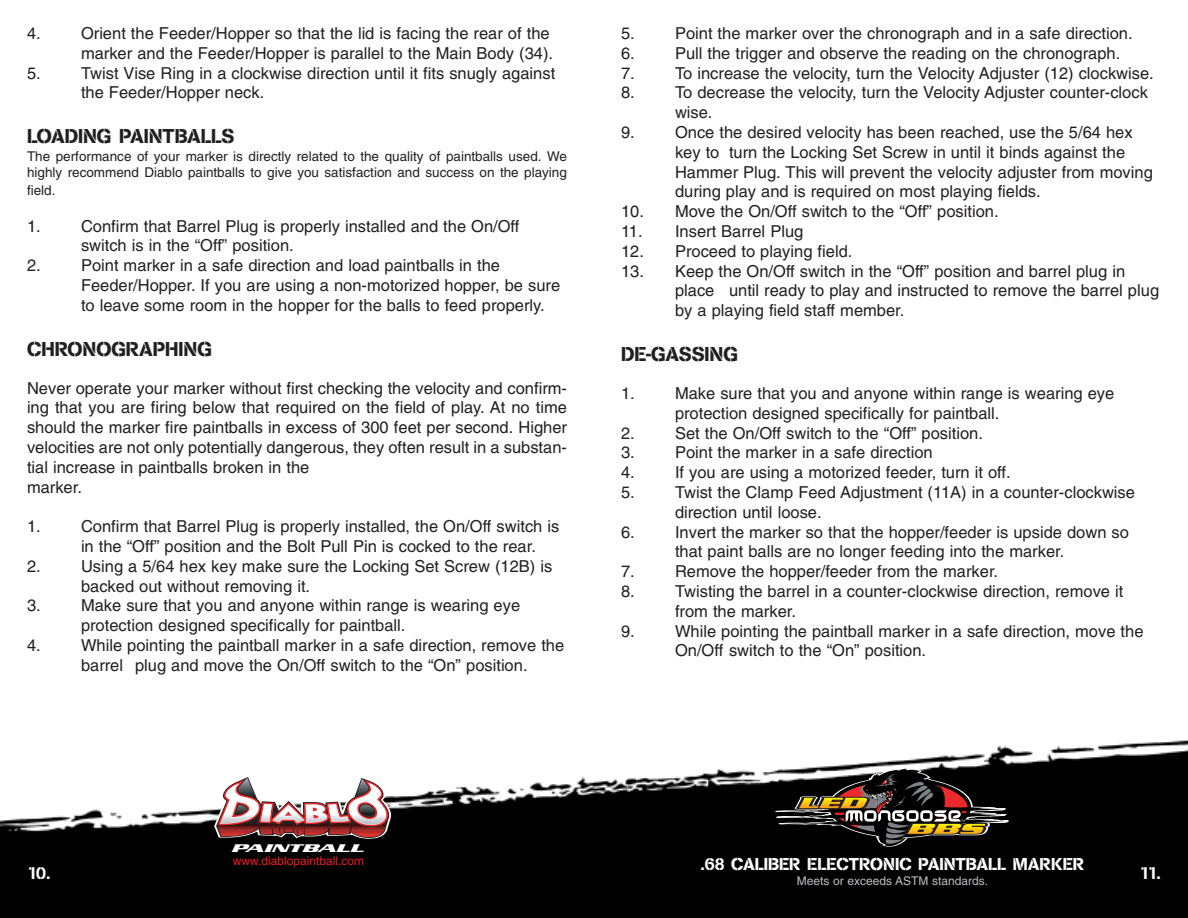
<style>
.page{position:relative;width:1188px;height:918px;background:#fff}
.page>*{position:absolute;margin:0;border:0;box-sizing:border-box;transform-origin:0 0}
.t1{font:21px "Cargo D";color:#231f20}
.t2{font:18px "Cargo D";color:#fff}
.t3{font:16.5px/19.8px "Helvetica";color:#231f20}
.t4{font:13.5px/16.8px "Helvetica";color:#231f20;text-align:justify}
.t5{font:12px "Helvetica";color:#bcbdc0}
.t6{font:12px "Helvetica";color:#ee1d23}
.t7{font:italic 700 11.55px "Serpentine D";color:#fff;scale:1.82 1}
</style>
<div class="page">
<img style="left:0;top:740px;width:1188px;height:178px">
<svg style="left:215px;top:775px;width:175px;height:64px"></svg>
<svg style="left:776px;top:768px;width:233px;height:78px"></svg>
<p class="t3" style="left:27px;top:25px;width:15px">4.</p>
<p class="t3" style="left:81px;top:25px;width:474px">Orient the Feeder/Hopper so that the lid is facing the rear of the marker and the Feeder/Hopper is parallel to the Main Body (34).</p>
<p class="t3" style="left:27px;top:64px;width:15px">5.</p>
<p class="t3" style="left:81px;top:64px;width:476px">Twist Vise Ring in a clockwise direction until it fits snugly against the Feeder/Hopper neck.</p>
<p class="t1" style="left:27px;top:124px;width:209px">LOADING PAINTBALLS</p>
<p class="t4" style="left:27px;top:149px;width:542px">The performance of your marker is directly related to the quality of paintballs used. We highly recommend Diablo paintballs to give you satisfaction and success on the playing field.</p>
<p class="t3" style="left:27px;top:217px;width:15px">1.</p>
<p class="t3" style="left:81px;top:217px;width:440px">Confirm that Barrel Plug is properly installed and the On/Off switch is in the “Off” position.</p>
<p class="t3" style="left:27px;top:257px;width:15px">2.</p>
<p class="t3" style="left:81px;top:257px;width:481px">Point marker in a safe direction and load paintballs in the<br>Feeder/Hopper. If you are using a non-motorized hopper, be sure to leave some room in the hopper for the balls to feed properly.</p>
<p class="t1" style="left:27px;top:336px;width:186px">CHRONOGRAPHING</p>
<p class="t3" style="left:27px;top:379px;width:542px">Never operate your marker without first checking the velocity and confirm&shy;ing that you are firing below that required on the field of play. At no time should the marker fire paintballs in excess of 300 feet per second. Higher velocities are not only potentially dangerous, they often result in a substan&shy;tial increase in paintballs broken in the<br>marker.</p>
<p class="t3" style="left:27px;top:518px;width:15px">1.</p>
<p class="t3" style="left:81px;top:518px;width:480px">Confirm that Barrel Plug is properly installed, the On/Off switch is in the “Off” position and the Bolt Pull Pin is cocked to the rear.</p>
<p class="t3" style="left:27px;top:558px;width:15px">2.</p>
<p class="t3" style="left:81px;top:558px;width:473px">Using a 5/64 hex key make sure the Locking Set Screw (12B) is backed out without removing it.</p>
<p class="t3" style="left:27px;top:597px;width:15px">3.</p>
<p class="t3" style="left:81px;top:597px;width:441px">Make sure that you and anyone within range is wearing eye protection designed specifically for paintball.</p>
<p class="t3" style="left:27px;top:637px;width:15px">4.</p>
<p class="t3" style="left:81px;top:637px;width:485px">While pointing the paintball marker in a safe direction, remove the barrel plug and move the On/Off switch to the “On” position.</p>
<p class="t3" style="left:621px;top:25px;width:15px">5.</p>
<p class="t3" style="left:675px;top:25px;width:459px">Point the marker over the chronograph and in a safe direction.</p>
<p class="t3" style="left:621px;top:45px;width:15px">6.</p>
<p class="t3" style="left:675px;top:45px;width:447px">Pull the trigger and observe the reading on the chronograph.</p>
<p class="t3" style="left:621px;top:64px;width:15px">7.</p>
<p class="t3" style="left:675px;top:64px;width:480px">To increase the velocity, turn the Velocity Adjuster (12) clockwise.</p>
<p class="t3" style="left:621px;top:84px;width:15px">8.</p>
<p class="t3" style="left:675px;top:84px;width:474px">To decrease the velocity, turn the Velocity Adjuster counter-clock wise.</p>
<p class="t3" style="left:621px;top:124px;width:15px">9.</p>
<p class="t3" style="left:675px;top:124px;width:479px">Once the desired velocity has been reached, use the 5/64 hex key to turn the Locking Set Screw in until it binds against the Hammer Plug. This will prevent the velocity adjuster from moving during play and is required on most playing fields.</p>
<p class="t3" style="left:621px;top:203px;width:379px">10. Move the On/Off switch to the “Off” position.</p>
<p class="t3" style="left:621px;top:223px;width:184px">11. Insert Barrel Plug</p>
<p class="t3" style="left:621px;top:243px;width:233px">12. Proceed to playing field.</p>
<p class="t3" style="left:675px;top:262px;width:486px;text-indent:-54px">13. Keep the On/Off switch in the “Off” position and barrel plug in place until ready to play and instructed to remove the barrel plug by a playing field staff member.</p>
<p class="t1" style="left:621px;top:342px;width:118px">DE-GASSING</p>
<p class="t3" style="left:621px;top:385px;width:15px">1.</p>
<p class="t3" style="left:675px;top:385px;width:441px">Make sure that you and anyone within range is wearing eye protection designed specifically for paintball.</p>
<p class="t3" style="left:621px;top:424px;width:15px">2.</p>
<p class="t3" style="left:675px;top:424px;width:310px">Set the On/Off switch to the “Off” position.</p>
<p class="t3" style="left:621px;top:444px;width:15px">3.</p>
<p class="t3" style="left:675px;top:444px;width:259px">Point the marker in a safe direction</p>
<p class="t3" style="left:621px;top:464px;width:15px">4.</p>
<p class="t3" style="left:675px;top:464px;width:337px">If you are using a motorized feeder, turn it off.</p>
<p class="t3" style="left:621px;top:484px;width:15px">5.</p>
<p class="t3" style="left:675px;top:484px;width:462px">Twist the Clamp Feed Adjustment (11A) in a counter-clockwise direction until loose.</p>
<p class="t3" style="left:621px;top:523px;width:15px">6.</p>
<p class="t3" style="left:675px;top:523px;width:456px">Invert the marker so that the hopper/feeder is upside down so that paint balls are no longer feeding into the marker.</p>
<p class="t3" style="left:621px;top:563px;width:15px">7.</p>
<p class="t3" style="left:675px;top:563px;width:325px">Remove the hopper/feeder from the marker.</p>
<p class="t3" style="left:621px;top:583px;width:15px">8.</p>
<p class="t3" style="left:675px;top:583px;width:450px">Twisting the barrel in a counter-clockwise direction, remove it from the marker.</p>
<p class="t3" style="left:621px;top:622px;width:15px">9.</p>
<p class="t3" style="left:675px;top:622px;width:470px">While pointing the paintball marker in a safe direction, move the<br>On/Off switch to the “On” position.</p>
<p class="t7" style="left:232px;top:841px;width:74px">PAINTBALL</p>
<p class="t6" style="left:233px;top:856px;width:133px">www.diablopaintball.com</p>
<p class="t2" style="left:700px;top:854px;width:385px">.68 CALIBER ELECTRONIC PAINTBALL MARKER</p>
<p class="t5" style="left:797px;top:877px;width:193px">Meets or exceeds ASTM standards.</p>
<p class="t2" style="left:27px;top:863px;width:25px">10.</p>
<p class="t2" style="left:1140px;top:863px;width:23px">11.</p>
</div>
